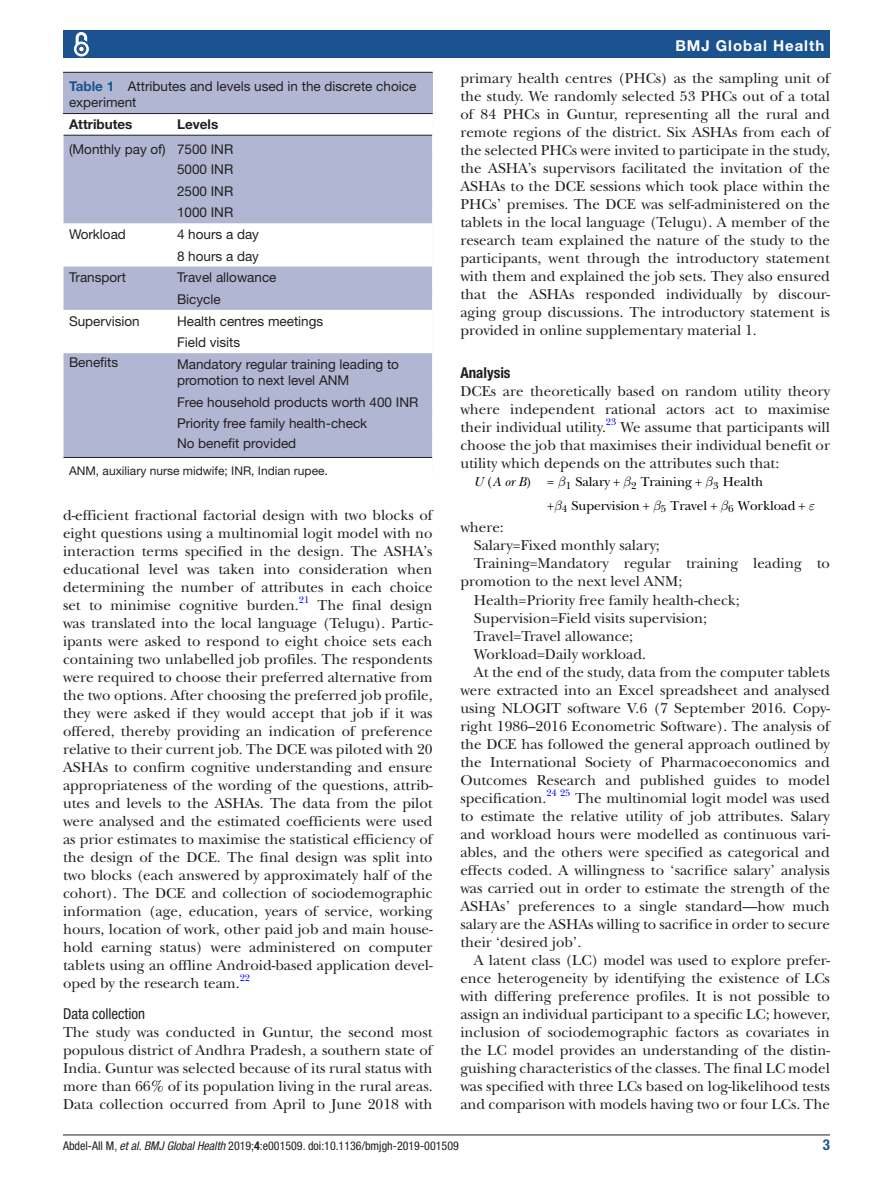
<style>
.page{position:relative;width:893px;height:1191px;background:#fff}
.page>*{position:absolute;margin:0;border:0;box-sizing:border-box;transform-origin:0 0}
.t1{font:15px/18px "New Baskerville";color:#231f20;text-align:justify}
.t2{font:700 15px "Helvetica Neue LT Std";letter-spacing:.065em;color:#fff}
.t3{font:condensed 15px "Helvetica Neue LT Std";color:#231f20}
.t4{font:700 condensed 15px "Helvetica Neue LT Std";color:#231f20}
.t5{font:700 condensed 15px "Helvetica Neue LT Std";color:#1b5391}
.t6{font:13.5px/21.6px "Helvetica Neue LT Std";color:#231f20}
.t7{font:13.5px/23.2px "New Baskerville";color:#000}
.t8{font:700 13.5px "Helvetica Neue LT Std";color:#231f20}
.t9{font:condensed 12px "Helvetica Neue LT Std";color:#231f20}
.t10{font:12px "Helvetica Neue LT Std";color:#231f20}
.t11{font:9.9px "New Baskerville";color:#00f}
.s1{font-weight:700;color:#1b5391}
.s2{font-style:italic}
.s3{font-family:"CMMI9"}
.s4{font-weight:700}
</style>
<div class="page">
<hr style="left:63px;top:1134px;width:767px;height:1px;background:#231f20">
<div style="left:63px;top:31px;width:767px;height:27px;background:#1b5391"></div>
<svg style="left:74px;top:32px;width:15px;height:25px"></svg>
<div style="left:78px;top:45px;width:7px;height:8px;border:1px solid #1b5391;border-radius:50%"></div>
<div style="left:63px;top:73px;width:370px;height:402px;background:#b1b7d3"></div>
<hr style="left:63px;top:72px;width:370px;height:1px;background:#231f20">
<svg style="left:64px;top:114px;width:368px;height:361px"></svg>
<hr style="left:63px;top:113px;width:108px;height:1px;background:#231f20">
<hr style="left:63px;top:135px;width:108px;height:1px;background:#231f20">
<hr style="left:171px;top:113px;width:262px;height:1px;background:#231f20">
<hr style="left:171px;top:135px;width:261px;height:1px;background:#231f20">
<hr style="left:63px;top:457px;width:108px;height:1px;background:#231f20">
<hr style="left:171px;top:457px;width:261px;height:1px;background:#231f20">
<svg style="left:63px;top:114px;width:1px;height:239px"></svg>
<hr style="left:63px;top:353px;width:1px;height:38px;background:#fff">
<svg style="left:63px;top:391px;width:1px;height:84px"></svg>
<svg style="left:432px;top:114px;width:1px;height:239px"></svg>
<hr style="left:432px;top:353px;width:1px;height:38px;background:#fff">
<svg style="left:432px;top:391px;width:1px;height:83px"></svg>
<hr style="left:69px;top:474px;width:364px;height:2px;background:#fff">
<p class="t6" style="left:69px;top:77px;width:349px;line-height:16.5px"><span class="s1">Table 1</span> Attributes and levels used in the discrete choice experiment</p>
<p class="t8" style="left:69px;top:116px;width:65px">Attributes</p>
<p class="t8" style="left:177px;top:116px;width:43px">Levels</p>
<p class="t6" style="left:69px;top:139px;width:166px;line-height:20.1px;text-align:right">(Monthly pay of) 7500 INR<br>5000 INR</p>
<p class="t6" style="left:177px;top:180px;width:58px">2500 INR<br>1000 INR</p>
<p class="t6" style="left:69px;top:223px;width:58px">Workload</p>
<p class="t6" style="left:177px;top:223px;width:84px">4 hours a day<br>8 hours a day</p>
<p class="t6" style="left:69px;top:266px;width:59px">Transport</p>
<p class="t6" style="left:177px;top:266px;width:101px">Travel allowance<br>Bicycle</p>
<p class="t6" style="left:69px;top:310px;width:72px">Supervision</p>
<p class="t6" style="left:177px;top:310px;width:148px">Health centres meetings<br>Field visits</p>
<p class="t6" style="left:69px;top:351px;width:51px">Benefits</p>
<p class="t6" style="left:177px;top:356px;width:224px;line-height:16.2px">Mandatory regular training leading to promotion to next level ANM</p>
<p class="t6" style="left:177px;top:391px;width:243px">Free household products worth 400 INR<br>Priority free family health-check</p>
<p class="t6" style="left:177px;top:433px;width:121px">No benefit provided</p>
<p class="t10" style="left:69px;top:463px;width:260px">ANM, auxiliary nurse midwife; INR, Indian rupee.</p>
<p class="t1" style="left:63px;top:506px;width:371px">d-efficient fractional factorial design with two blocks of eight questions using a multinomial logit model with no interaction terms specified in the design. The ASHA’s educational level was taken into consideration when determining the number of attributes in each choice set to minimise cognitive burden.</p>
<p class="t11" style="left:299px;top:594px;width:12px">21</p>
<p class="t1" style="left:63px;top:596px;width:371px;text-indent:255px">The final design was translated into the local language (Telugu). Partic&shy;ipants were asked to respond to eight choice sets each containing two unlabelled job profiles. The respondents were required to choose their preferred alternative from the two options. After choosing the preferred job profile, they were asked if they would accept that job if it was offered, thereby providing an indication of preference relative to their current job. The DCE was piloted with 20<br>ASHAs to confirm cognitive understanding and ensure appropriateness of the wording of the questions, attrib&shy;utes and levels to the ASHAs. The data from the pilot were analysed and the estimated coefficients were used as prior estimates to maximise the statistical efficiency of the design of the DCE. The final design was split into two blocks (each answered by approximately half of the cohort). The DCE and collection of sociodemographic information (age, education, years of service, working hours, location of work, other paid job and main house&shy;hold earning status) were administered on computer tablets using an offline Android-based application devel&shy;oped by the research team.</p>
<p class="t11" style="left:240px;top:972px;width:12px">22</p>
<p class="t3" style="left:63px;top:1005px;width:84px">Data collection</p>
<p class="t1" style="left:63px;top:1023px;width:371px">The study was conducted in Guntur, the second most populous district of Andhra Pradesh, a southern state of India. Guntur was selected because of its rural status with more than 66% of its population living in the rural areas.<br>Data collection occurred from April to June 2018 with</p>
<p class="t2" style="left:675px;top:36px;width:150px">BMJ Global Health</p>
<p class="t1" style="left:460px;top:69px;width:371px">primary health centres (PHCs) as the sampling unit of the study. We randomly selected 53 PHCs out of a total of 84 PHCs in Guntur, representing all the rural and remote regions of the district. Six ASHAs from each of the selected PHCs were invited to participate in the study, the ASHA’s supervisors facilitated the invitation of the ASHAs to the DCE sessions which took place within the PHCs’ premises. The DCE was self-administered on the tablets in the local language (Telugu). A member of the research team explained the nature of the study to the participants, went through the introductory statement with them and explained the job sets. They also ensured that the ASHAs responded individually by discour&shy;aging group discussions. The introductory statement is provided in online supplementary material 1.</p>
<p class="t4" style="left:460px;top:363px;width:52px">Analysis</p>
<p class="t1" style="left:460px;top:382px;width:371px">DCEs are theoretically based on random utility theory where independent rational actors act to maximise their individual utility.<sup>23</sup> We assume that participants will choose the job that maximises their individual benefit or utility which depends on the attributes such that:</p>
<p class="t7" style="left:547px;top:470px;width:269px;text-indent:-73px"><span class="s2">U</span> (<span class="s2">A or B</span>) = <span class="s3">β</span><sub>1</sub> Salary + <span class="s3">β</span><sub>2</sub> Training + <span class="s3">β</span><sub>3</sub> Health<br>+<span class="s3">β</span><sub>4</sub> Supervision + <span class="s3">β</span><sub>5</sub> Travel + <span class="s3">β</span><sub>6</sub> Workload + <span class="s3">ε</span></p>
<p class="t1" style="left:460px;top:518px;width:45px">where:</p>
<p class="t1" style="left:474px;top:536px;width:187px">Salary=Fixed monthly salary;</p>
<p class="t1" style="left:474px;top:554px;width:358px">Training=Mandatory regular training leading to</p>
<p class="t1" style="left:460px;top:573px;width:223px">promotion to the next level ANM;</p>
<p class="t1" style="left:474px;top:591px;width:267px">Health=Priority free family health-check;</p>
<p class="t1" style="left:474px;top:609px;width:235px">Supervision=Field visits supervision;</p>
<p class="t1" style="left:474px;top:627px;width:161px">Travel=Travel allowance;</p>
<p class="t1" style="left:474px;top:645px;width:174px">Workload=Daily workload.</p>
<p class="t1" style="left:474px;top:663px;width:358px">At the end of the study, data from the computer tablets</p>
<p class="t1" style="left:460px;top:681px;width:371px">were extracted into an Excel spreadsheet and analysed</p>
<p class="t1" style="left:460px;top:699px;width:371px">using NLOGIT software V.6 (7 September 2016. Copy-</p>
<p class="t1" style="left:460px;top:717px;width:371px">right 1986–2016 Econometric Software). The analysis of</p>
<p class="t1" style="left:460px;top:735px;width:371px">the DCE has followed the general approach outlined by</p>
<p class="t1" style="left:460px;top:753px;width:371px">the International Society of Pharmacoeconomics and</p>
<p class="t1" style="left:460px;top:771px;width:371px">Outcomes Research and published guides to model</p>
<p class="t1" style="left:460px;top:789px;width:88px">specification.</p>
<p class="t11" style="left:546px;top:787px;width:25px">24 25</p>
<p class="t1" style="left:460px;top:789px;width:371px;text-indent:115px">The multinomial logit model was used to estimate the relative utility of job attributes. Salary and workload hours were modelled as continuous vari&shy;ables, and the others were specified as categorical and effects coded. A willingness to ‘sacrifice salary’ analysis was carried out in order to estimate the strength of the ASHAs’ preferences to a single standard—how much salary are the ASHAs willing to sacrifice in order to secure their ‘desired job’.</p>
<p class="t1" style="left:460px;top:951px;width:371px;text-indent:13px">A latent class (LC) model was used to explore prefer&shy;ence heterogeneity by identifying the existence of LCs with differing preference profiles. It is not possible to assign an individual participant to a specific LC; however, inclusion of sociodemographic factors as covariates in the LC model provides an understanding of the distin&shy;guishing characteristics of the classes. The final LC model was specified with three LCs based on log-likelihood tests and comparison with models having two or four LCs. The</p>
<p class="t9" style="left:63px;top:1138px;width:397px">Abdel-All M, <span class="s2">et al</span>. <span class="s2">BMJ Global Health</span> 2019;<span class="s4">4</span>:e001509. doi:10.1136/bmjgh-2019-001509</p>
<p class="t5" style="left:823px;top:1135px;width:9px">3</p>
</div>
